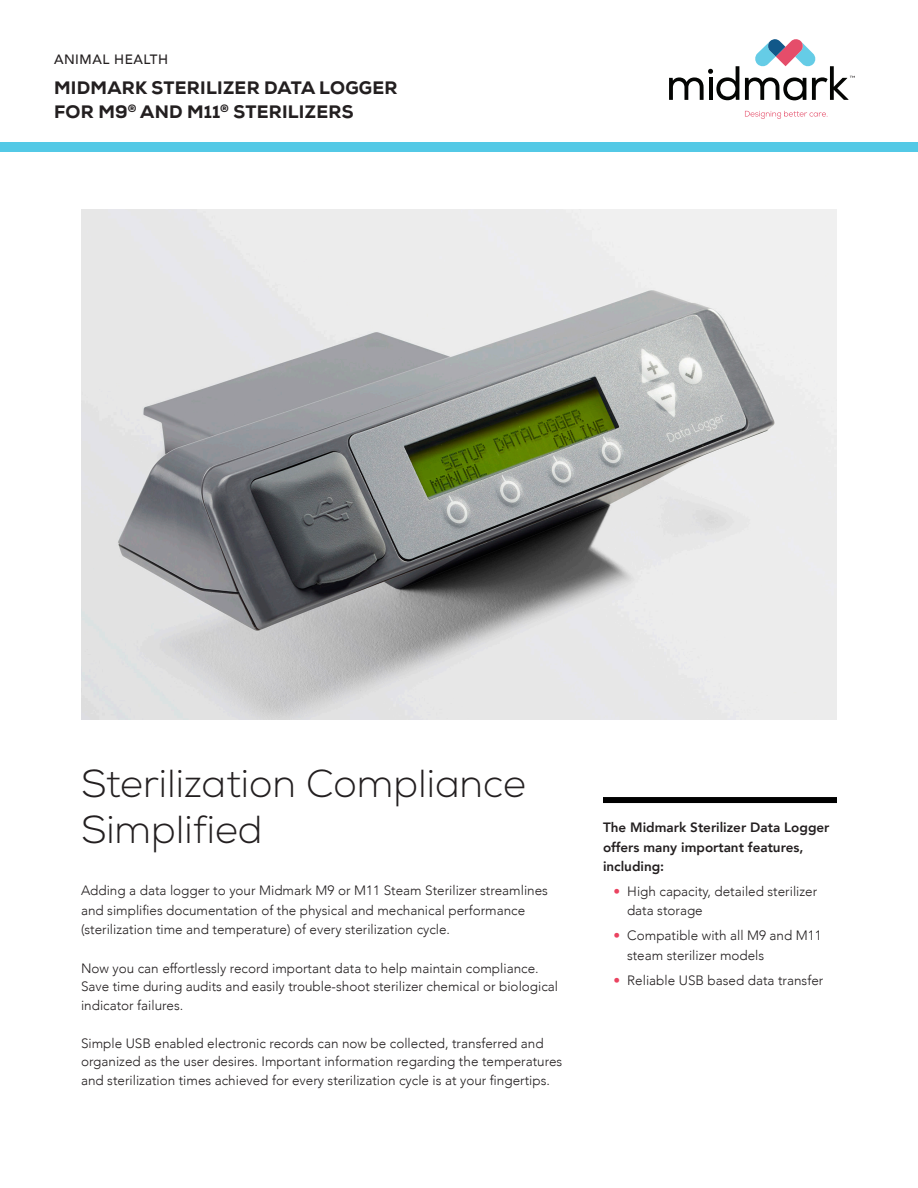
<style>
.page{position:relative;width:918px;height:1188px;background:#fff}
.page>*{position:absolute;margin:0;border:0;box-sizing:border-box;transform-origin:0 0}
.Headline_Style_3{font:300 39px/46.5px "Nexa";color:#231f20}
.Headline_Style_5{font:800 18px/24px "Nexa";letter-spacing:.015em;color:#231f20}
.Body_Style_3{font:300 13.5px/19.5px "Avenir";color:#231f20}
.Body_Style_3-2{font:800 13.5px/19.5px "Avenir";color:#231f20}
.Headline_Tag{font:500 13.5px "Avenir";letter-spacing:.04em;color:#231f20}
.s1{color:#ea4360}
</style>
<div class="page">
<img style="left:81px;top:210px;width:756px;height:509px">
<svg style="left:745px;top:111px;width:83px;height:8px"></svg>
<svg style="left:669px;top:66px;width:70px;height:34px"></svg>
<svg style="left:745px;top:39px;width:110px;height:61px"></svg>
<div style="left:0;top:143px;width:918px;height:9px;background:#53c9e6"></div>
<div style="left:603px;top:797px;width:234px;height:6px;background:#000"></div>
<p class="Headline_Tag" style="left:54px;top:48px;width:116px">ANIMAL HEALTH</p>
<p class="Headline_Style_5" style="left:54px;top:75px;width:345px">MIDMARK STERILIZER DATA LOGGER<br>FOR M9<sup>®</sup> AND M11<sup>®</sup> STERILIZERS</p>
<p class="Headline_Style_3" style="left:81px;top:761px;width:446px">Sterilization Compliance<br>Simplified</p>
<p class="Body_Style_3" style="left:81px;top:881px;width:469px">Adding a data logger to your Midmark M9 or M11 Steam Sterilizer streamlines and simplifies documentation of the physical and mechanical performance (sterilization time and temperature) of every sterilization cycle.</p>
<p class="Body_Style_3" style="left:81px;top:959px;width:479px;line-height:18.8px">Now you can effortlessly record important data to help maintain compliance.<br>Save time during audits and easily trouble-shoot sterilizer chemical or biological indicator failures.</p>
<p class="Body_Style_3" style="left:81px;top:1034px;width:483px;line-height:18.8px">Simple USB enabled electronic records can now be collected, transferred and organized as the user desires. Important information regarding the temperatures and sterilization times achieved for every sterilization cycle is at your fingertips.</p>
<p class="Body_Style_3-2" style="left:603px;top:818px;width:228px">The Midmark Sterilizer Data Logger offers many important features, including:</p>
<p class="Body_Style_3" style="left:627px;top:882px;width:192px;text-indent:-13px"><span class="s1">•</span> High capacity, detailed sterilizer data storage</p>
<p class="Body_Style_3" style="left:627px;top:926px;width:196px;text-indent:-13px"><span class="s1">•</span> Compatible with all M9 and M11 steam sterilizer models</p>
<p class="Body_Style_3" style="left:614px;top:970px;width:211px"><span class="s1">•</span> Reliable USB based data transfer</p>
</div>
